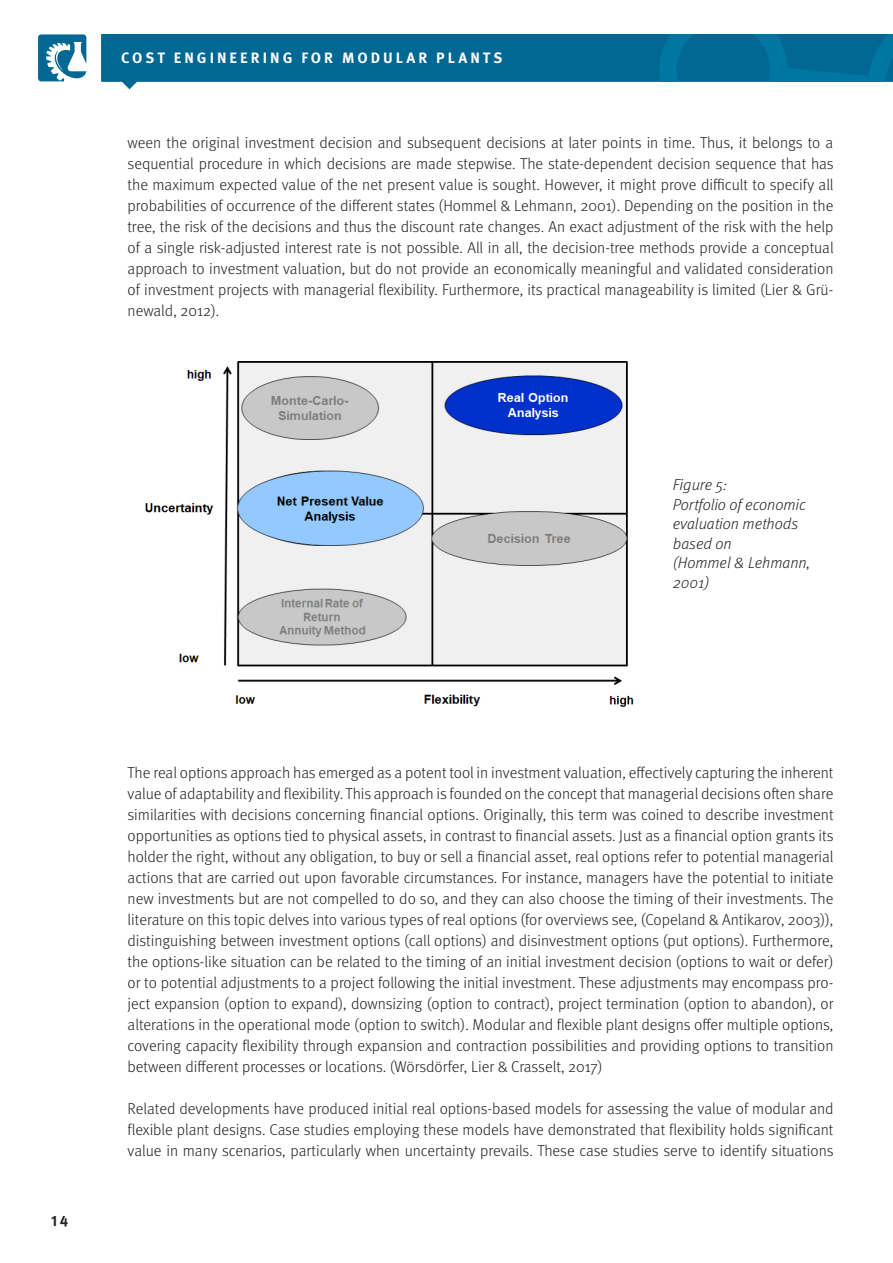
<style>
.page{position:relative;width:893px;height:1263px;background:#fff}
.page>*{position:absolute;margin:0;border:0;box-sizing:border-box;transform-origin:0 0}
.t1{font:300 15.75px/21px "Meta Pro";color:#231f20;text-align:justify}
.t2{font:italic 300 15.75px/19.5px "Meta Pro";color:#231f20}
.t3{font:700 15px "Meta Pro";letter-spacing:.2em;color:#fff}
.t4{font:700 15px "Meta Pro";color:#231f20}
</style>
<div class="page">
<svg style="left:101px;top:34px;width:792px;height:55px;background:#207ca1"></svg>
<svg style="left:38px;top:34px;width:48px;height:47px"></svg>
<img style="left:145px;top:361px;width:489px;height:346px">
<p class="t3" style="left:121px;top:46px;width:383px">COST ENGINEERING FOR MODULAR PLANTS</p>
<p class="t1" style="left:128px;top:131px;width:708px">ween the original investment decision and subsequent decisions at later points in time. Thus, it belongs to a sequential procedure in which decisions are made stepwise. The state-dependent decision sequence that has the maximum expected value of the net present value is sought. However, it might prove difficult to specify all probabilities of occurrence of the different states (Hommel &amp; Lehmann, 2001). Depending on the position in the tree, the risk of the decisions and thus the discount rate changes. An exact adjustment of the risk with the help of a single risk-adjusted interest rate is not possible. All in all, the decision-tree methods provide a conceptual approach to investment valuation, but do not provide an economically meaningful and validated consideration of investment projects with managerial flexibility. Furthermore, its practical manageability is limited (Lier &amp; Grü&shy;newald, 2012).</p>
<p class="t2" style="left:673px;top:474px;width:56px">Figure 5:</p>
<p class="t2" style="left:673px;top:494px;width:134px">Portfolio of economic evaluation methods based on</p>
<p class="t2" style="left:673px;top:552px;width:137px">(Hommel &amp; Lehmann,<br>2001)</p>
<p class="t4" style="left:51px;top:1209px;width:19px">14</p>
<p class="t1" style="left:128px;top:761px;width:708px">The real options approach has emerged as a potent tool in investment valuation, effectively capturing the inherent value of adaptability and flexibility. This approach is founded on the concept that managerial decisions often share similarities with decisions concerning financial options. Originally, this term was coined to describe investment opportunities as options tied to physical assets, in contrast to financial assets. Just as a financial option grants its holder the right, without any obligation, to buy or sell a financial asset, real options refer to potential managerial actions that are carried out upon favorable circumstances. For instance, managers have the potential to initiate new investments but are not compelled to do so, and they can also choose the timing of their investments. The literature on this topic delves into various types of real options (for overviews see, (Copeland &amp; Antikarov, 2003)), distinguishing between investment options (call options) and disinvestment options (put options). Furthermore, the options-like situation can be related to the timing of an initial investment decision (options to wait or defer) or to potential adjustments to a project following the initial investment. These adjustments may encompass pro&shy;ject expansion (option to expand), downsizing (option to contract), project termination (option to abandon), or alterations in the operational mode (option to switch). Modular and flexible plant designs offer multiple options, covering capacity flexibility through expansion and contraction possibilities and providing options to transition between different processes or locations. (Wörsdörfer, Lier &amp; Crasselt, 2017)</p>
<p class="t1" style="left:128px;top:1097px;width:708px">Related developments have produced initial real options-based models for assessing the value of modular and flexible plant designs. Case studies employing these models have demonstrated that flexibility holds significant value in many scenarios, particularly when uncertainty prevails. These case studies serve to identify situations</p>
</div>
